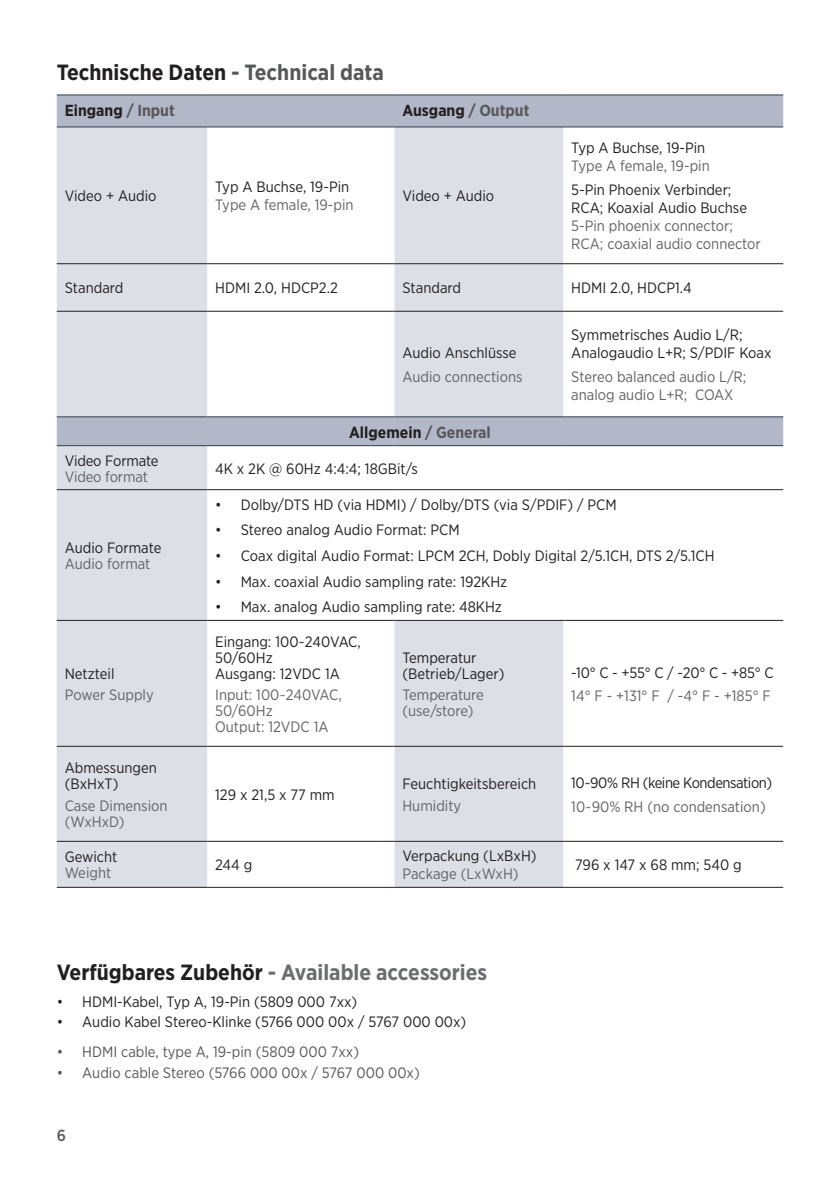
<style>
.page{position:relative;width:840px;height:1191px;background:#fff}
.page>*{position:absolute;margin:0;border:0;box-sizing:border-box;transform-origin:0 0}
.t1{font:700 22px "Gotham Narrow";color:#6c6d70}
.t2{font:700 22px "Gotham Narrow";color:#231f20}
.t3{font:700 16px "Gotham Narrow";color:#231f20}
.t4{font:500 16px "Gotham Narrow";color:#57585a}
.t5{font:15px/16px "Gotham Narrow";color:#231f20}
.t6{font:15px/16px "Gotham Narrow";color:#636366}
.t7{font:15px "Gotham Narrow";color:#57585a}
.t8{font:15px "Gotham Narrow";letter-spacing:-.03em;color:#231f20}
.s1{color:#57585a}
.s2{color:#231f20}
</style>
<div class="page">
<svg style="left:57px;top:95px;width:725px;height:350px"></svg>
<svg style="left:57px;top:127px;width:506px;height:760px;fill:#dcdfe6"></svg>
<hr style="left:207px;top:263px;width:187px;height:1px;background:#231f20">
<hr style="left:394px;top:263px;width:169px;height:1px;background:#231f20">
<hr style="left:563px;top:263px;width:219px;height:1px;background:#231f20">
<hr style="left:207px;top:311px;width:187px;height:1px;background:#231f20">
<hr style="left:394px;top:311px;width:169px;height:1px;background:#231f20">
<hr style="left:563px;top:311px;width:219px;height:1px;background:#231f20">
<hr style="left:57px;top:263px;width:150px;height:1px;background:#231f20">
<hr style="left:57px;top:311px;width:150px;height:1px;background:#231f20">
<hr style="left:57px;top:841px;width:150px;height:1px;background:#231f20">
<hr style="left:207px;top:841px;width:187px;height:1px;background:#231f20">
<hr style="left:57px;top:887px;width:150px;height:1px;background:#231f20">
<hr style="left:207px;top:887px;width:187px;height:1px;background:#231f20">
<hr style="left:394px;top:841px;width:169px;height:1px;background:#231f20">
<hr style="left:563px;top:841px;width:219px;height:1px;background:#231f20">
<hr style="left:394px;top:887px;width:169px;height:1px;background:#231f20">
<hr style="left:563px;top:887px;width:219px;height:1px;background:#231f20">
<hr style="left:57px;top:94px;width:150px;height:1px;background:#2f3d4b">
<hr style="left:207px;top:94px;width:187px;height:1px;background:#2f3d4b">
<hr style="left:394px;top:94px;width:169px;height:1px;background:#2f3d4b">
<hr style="left:563px;top:94px;width:219px;height:1px;background:#2f3d4b">
<hr style="left:57px;top:126px;width:150px;height:1px;background:#2f3d4b">
<hr style="left:207px;top:126px;width:187px;height:1px;background:#2f3d4b">
<hr style="left:394px;top:126px;width:169px;height:1px;background:#2f3d4b">
<hr style="left:563px;top:126px;width:219px;height:1px;background:#2f3d4b">
<hr style="left:57px;top:416px;width:150px;height:1px;background:#2f3d4b">
<hr style="left:207px;top:416px;width:187px;height:1px;background:#2f3d4b">
<hr style="left:394px;top:416px;width:169px;height:1px;background:#2f3d4b">
<hr style="left:563px;top:416px;width:219px;height:1px;background:#2f3d4b">
<hr style="left:57px;top:445px;width:150px;height:1px;background:#2f3d4b">
<hr style="left:57px;top:746px;width:150px;height:1px;background:#231f20">
<hr style="left:207px;top:746px;width:187px;height:1px;background:#231f20">
<hr style="left:394px;top:746px;width:169px;height:1px;background:#231f20">
<hr style="left:563px;top:746px;width:219px;height:1px;background:#231f20">
<hr style="left:207px;top:445px;width:187px;height:1px;background:#2f3d4b">
<hr style="left:394px;top:445px;width:169px;height:1px;background:#2f3d4b">
<hr style="left:563px;top:445px;width:219px;height:1px;background:#2f3d4b">
<hr style="left:57px;top:489px;width:150px;height:1px;background:#231f20">
<hr style="left:207px;top:489px;width:187px;height:1px;background:#231f20">
<hr style="left:394px;top:489px;width:169px;height:1px;background:#231f20">
<hr style="left:563px;top:489px;width:219px;height:1px;background:#231f20">
<hr style="left:57px;top:620px;width:150px;height:1px;background:#231f20">
<hr style="left:207px;top:620px;width:187px;height:1px;background:#231f20">
<hr style="left:394px;top:620px;width:169px;height:1px;background:#231f20">
<hr style="left:563px;top:620px;width:219px;height:1px;background:#231f20">
<h1 class="t2" style="left:57px;top:58px;width:328px">Technische Daten <span class="s1">- Technical data</span></h1>
<p class="t3" style="left:65px;top:100px;width:111px">Eingang <span class="s1">/ Input</span></p>
<p class="t3" style="left:402px;top:100px;width:128px">Ausgang <span class="s1">/ Output</span></p>
<p class="t5" style="left:65px;top:188px;width:93px">Video + Audio</p>
<p class="t5" style="left:215px;top:179px;width:135px">Typ A Buchse, 19-Pin</p>
<p class="t6" style="left:215px;top:197px;width:140px">Type A female, 19-pin</p>
<p class="t5" style="left:402px;top:188px;width:93px">Video + Audio</p>
<p class="t5" style="left:571px;top:140px;width:135px">Typ A Buchse, 19-Pin</p>
<p class="t6" style="left:571px;top:158px;width:140px">Type A female, 19-pin</p>
<p class="t5" style="left:571px;top:181px;width:177px;line-height:18px">5-Pin Phoenix Verbinder;<br>RCA; Koaxial Audio Buchse</p>
<p class="t6" style="left:571px;top:217px;width:191px;line-height:18px">5-Pin phoenix connector;<br>RCA; coaxial audio connector</p>
<p class="t5" style="left:65px;top:280px;width:60px">Standard</p>
<p class="t5" style="left:215px;top:280px;width:124px">HDMI 2.0, HDCP2.2</p>
<p class="t5" style="left:402px;top:280px;width:60px">Standard</p>
<p class="t5" style="left:571px;top:280px;width:122px">HDMI 2.0, HDCP1.4</p>
<p class="t5" style="left:65px;top:452px;width:95px">Video Formate</p>
<p class="t6" style="left:65px;top:468px;width:85px">Video format</p>
<p class="t5" style="left:65px;top:539px;width:98px">Audio Formate</p>
<p class="t6" style="left:65px;top:555px;width:87px">Audio format</p>
<p class="t5" style="left:65px;top:665px;width:51px">Netzteil</p>
<p class="t6" style="left:65px;top:686px;width:90px">Power Supply</p>
<p class="t5" style="left:65px;top:759px;width:93px">Abmessungen (BxHxT)</p>
<p class="t6" style="left:65px;top:797px;width:104px">Case Dimension (WxHxD)</p>
<p class="t5" style="left:65px;top:848px;width:54px">Gewicht</p>
<p class="t6" style="left:65px;top:864px;width:48px">Weight</p>
<p class="t5" style="left:402px;top:345px;width:116px">Audio Anschlüsse</p>
<p class="t6" style="left:402px;top:368px;width:121px">Audio connections</p>
<p class="t3" style="left:349px;top:422px;width:143px">Allgemein <span class="s1">/ General</span></p>
<p class="t5" style="left:215px;top:460px;width:204px">4K x 2K @ 60Hz 4:4:4; 18GBit/s</p>
<p class="t5" style="left:571px;top:326px;width:202px;line-height:18px">Symmetrisches Audio L/R;<br>Analogaudio L+R; S/PDIF Koax</p>
<p class="t6" style="left:571px;top:367px;width:176px;line-height:18px">Stereo balanced audio L/R; analog audio L+R; COAX</p>
<p class="t5" style="left:215px;top:496px;width:403px">• Dolby/DTS HD (via HDMI) / Dolby/DTS (via S/PDIF) / PCM</p>
<p class="t5" style="left:215px;top:522px;width:246px">• Stereo analog Audio Format: PCM</p>
<p class="t5" style="left:215px;top:547px;width:500px">• Coax digital Audio Format: LPCM 2CH, Dobly Digital 2/5.1CH, DTS 2/5.1CH</p>
<p class="t5" style="left:215px;top:573px;width:293px">• Max. coaxial Audio sampling rate: 192KHz</p>
<p class="t5" style="left:215px;top:599px;width:288px">• Max. analog Audio sampling rate: 48KHz</p>
<p class="t5" style="left:215px;top:633px;width:147px">Eingang: 100~240VAC,<br>50/60Hz<br>Ausgang: 12VDC 1A</p>
<p class="t6" style="left:215px;top:686px;width:128px">Input: 100~240VAC,<br>50/60Hz<br>Output: 12VDC 1A</p>
<p class="t5" style="left:215px;top:786px;width:121px">129 x 21,5 x 77 mm</p>
<p class="t5" style="left:215px;top:857px;width:39px">244 g</p>
<p class="t5" style="left:402px;top:649px;width:103px">Temperatur (Betrieb/Lager)</p>
<p class="t6" style="left:402px;top:686px;width:83px">Temperature (use/store)</p>
<p class="t5" style="left:402px;top:775px;width:135px">Feuchtigkeitsbereich</p>
<p class="t6" style="left:402px;top:797px;width:60px">Humidity</p>
<p class="t5" style="left:402px;top:848px;width:135px">Verpackung (LxBxH)</p>
<p class="t6" style="left:402px;top:866px;width:117px">Package (LxWxH)</p>
<p class="t5" style="left:571px;top:664px;width:204px">-10° C - +55° C / -20° C - +85° C</p>
<p class="t6" style="left:571px;top:687px;width:201px">14° F - +131° F / -4° F - +185° F</p>
<p class="t8" style="left:571px;top:773px;width:202px">10~90% RH (keine Kondensation)</p>
<p class="t6" style="left:571px;top:798px;width:196px">10~90% RH (no condensation)</p>
<p class="t5" style="left:574px;top:857px;width:168px">796 x 147 x 68 mm; 540 g</p>
<h1 class="t1" style="left:57px;top:958px;width:431px"><span class="s2">Verfügbares Zubehör</span> - Available accessories</h1>
<p class="t5" style="left:57px;top:993px;width:302px">• HDMI-Kabel, Typ A, 19-Pin (5809 000 7xx)</p>
<p class="t5" style="left:57px;top:1013px;width:411px">• Audio Kabel Stereo-Klinke (5766 000 00x / 5767 000 00x)</p>
<p class="t7" style="left:57px;top:1042px;width:304px">• HDMI cable, type A, 19-pin (5809 000 7xx)</p>
<p class="t7" style="left:57px;top:1063px;width:364px">• Audio cable Stereo (5766 000 00x / 5767 000 00x)</p>
<p class="t4" style="left:57px;top:1125px;width:11px">6</p>
</div>
